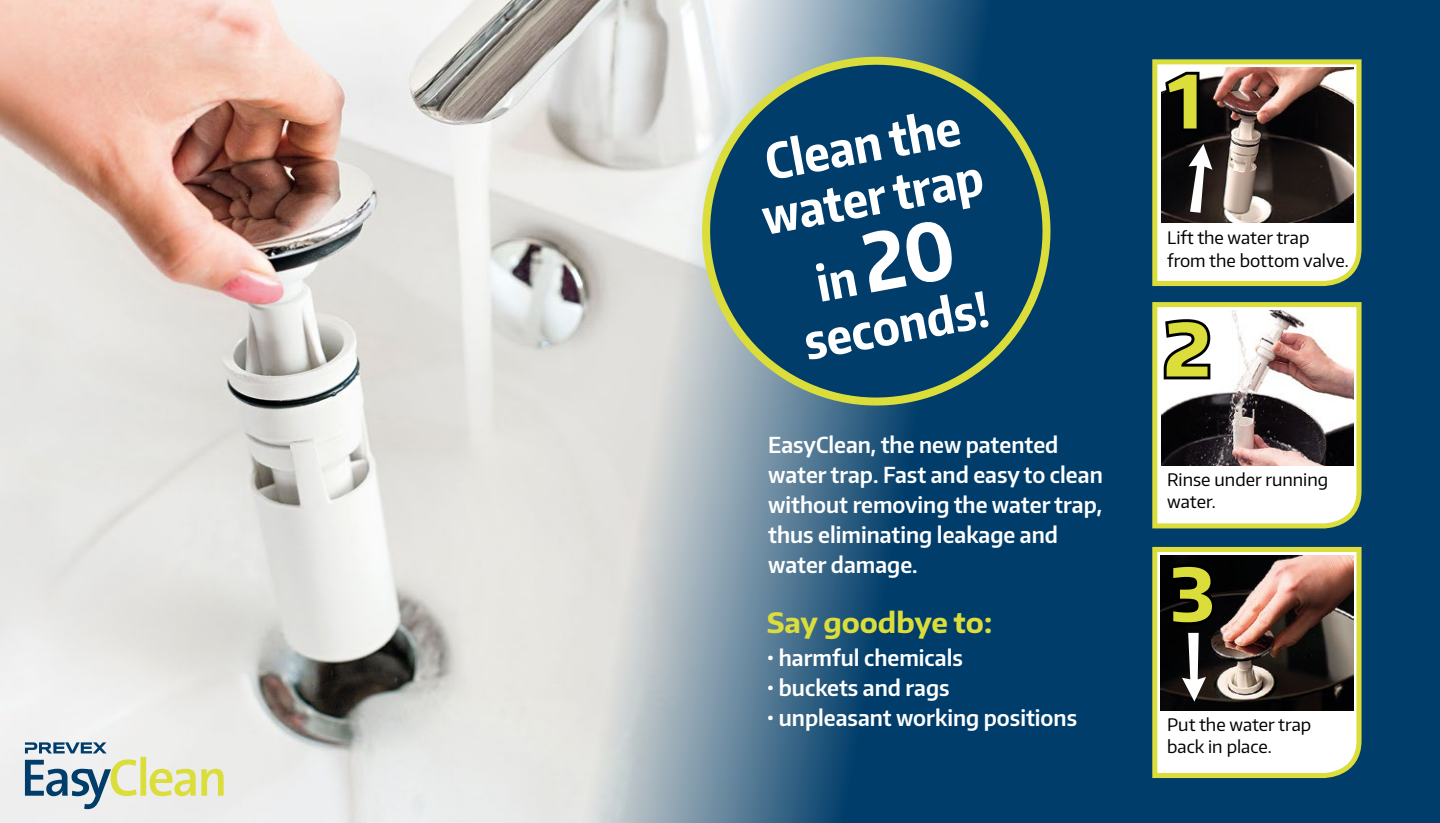
<style>
.page{position:relative;width:1440px;height:823px;background:#fff}
.page>*{position:absolute;margin:0;border:0;box-sizing:border-box;transform-origin:0 0}
.t1{font:700 72.6px "Encode Sans Wide";color:#dbdd3b}
.t2{font:700 48.6px/52.8px "Encode Sans Condensed";color:#fff}
.t3{font:700 28px "Encode Sans Normal";color:#dbdd3b}
.t4{font:600 22px/30px "Encode Sans Narrow";color:#fff}
.t5{font:17.2px/22.2px "Encode Sans Normal";color:#000}
.s1{font-size:79px}
</style>
<div class="page">
<div style="left:0;top:0;width:1440px;height:822px;background:#003d6a"></div>
<img style="left:0;top:0;width:982px;height:822px">
<svg style="left:25px;top:742px;width:199px;height:66px;background:#c9d2c4"></svg>
<svg style="left:1152px;top:302px;width:210px;height:227px;background:#b4c043"></svg>
<svg style="left:1155px;top:304px;width:204px;height:221px;background:#bab4ac"></svg>
<svg style="left:1152px;top:59px;width:210px;height:228px;background:#adbb44"></svg>
<svg style="left:1155px;top:62px;width:204px;height:221px;background:#8a8177"></svg>
<svg style="left:1152px;top:546px;width:210px;height:232px;background:#b0bd44"></svg>
<svg style="left:1155px;top:549px;width:204px;height:226px;background:#877e73"></svg>
<svg style="left:672px;top:27px;width:379px;height:398px"></svg>
<h2 class="t2" style="left:748px;top:136px;width:226px;rotate:-10deg">Clean the water trap</h2>
<h2 class="t2" style="left:811px;top:256px;width:143px;rotate:-11deg">in <span class="s1">20</span></h2>
<h2 class="t2" style="left:800px;top:314px;width:188px;rotate:-10deg">seconds!</h2>
<p class="t4" style="left:768px;top:428px;width:336px">EasyClean, the new patented water trap. Fast and easy to clean without removing the water trap, thus eliminating leakage and water damage.</p>
<p class="t3" style="left:767px;top:603px;width:227px">Say goodbye to:</p>
<p class="t4" style="left:767px;top:641px;width:198px">• harmful chemicals</p>
<p class="t4" style="left:767px;top:671px;width:184px">• buckets and rags</p>
<p class="t4" style="left:767px;top:701px;width:312px">• unpleasant working positions</p>
<h1 class="t1" style="left:1167px;top:54px;width:37px">1</h1>
<p class="t5" style="left:1167px;top:226px;width:183px">Lift the water trap from the bottom valve.</p>
<h1 class="t1" style="left:1164px;top:301px;width:49px">2</h1>
<p class="t5" style="left:1167px;top:467px;width:162px">Rinse under running water.</p>
<h1 class="t1" style="left:1170px;top:546px;width:47px">3</h1>
<p class="t5" style="left:1167px;top:712px;width:146px">Put the water trap back in place.</p>
</div>
